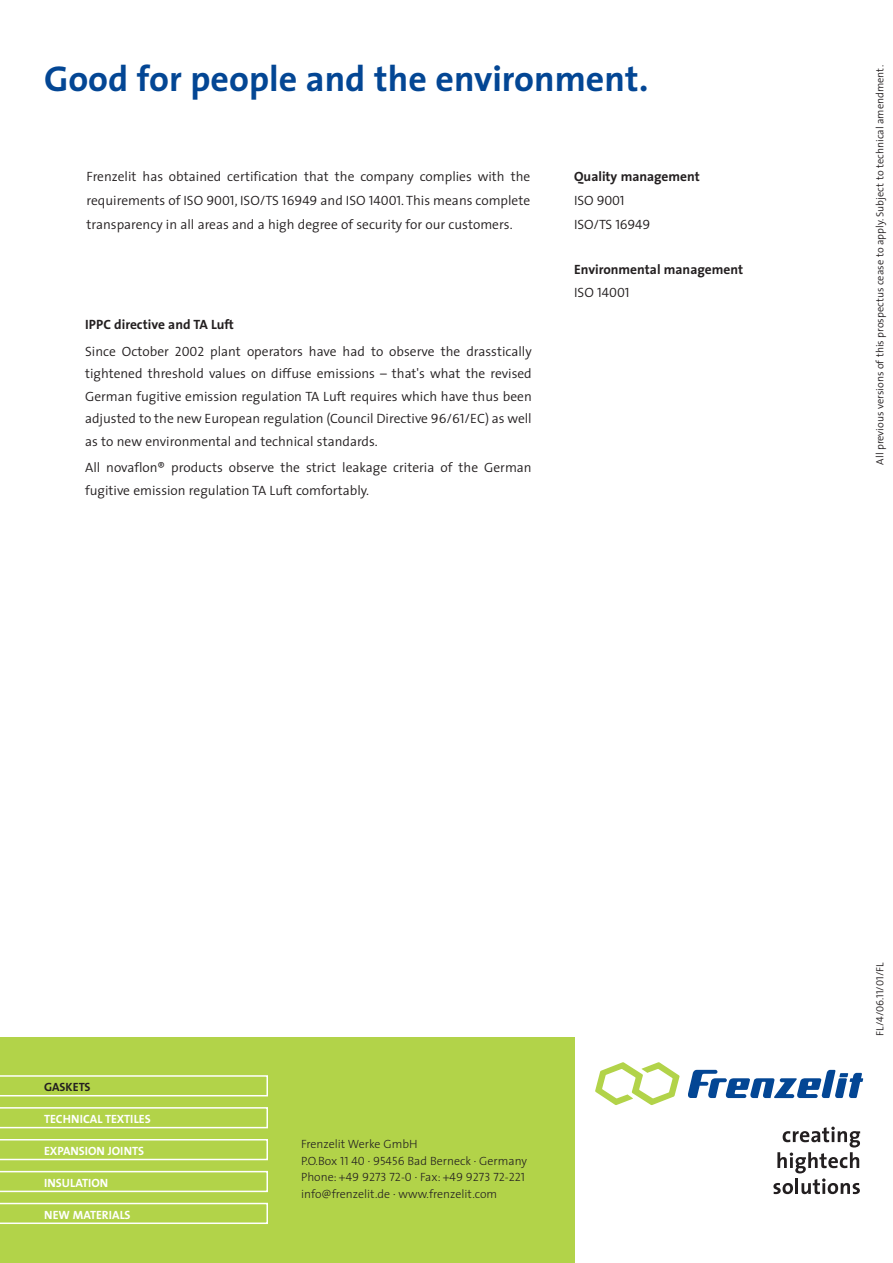
<style>
.page{position:relative;width:893px;height:1263px;background:#fff}
.page>*{position:absolute;margin:0;border:0;box-sizing:border-box;transform-origin:0 0}
.t1{font:700 36px "The Sans";color:#034694}
.t2{font:300 13.5px/22.5px "The Sans";color:#231f20;text-align:justify}
.t3{font:700 13.5px "The Sans";color:#231f20}
.t4{font:13.5px "The Sans Semi Light Caps";color:#231f20}
.t5{font:300 12px/16.5px "The Sans";color:#231f20}
.t6{font:700 12px "The Sans";color:#fff}
.t7{font:12px "The Sans Light Caps";color:#231f20}
.t8{font:700 12px "The Sans";color:#231f20}
.t9{font:300 10.5px "The Sans";color:#231f20}
.t10{font:10.5px "The Sans Semi Light Caps";color:#231f20}
.s1{font-family:"The Sans Semi Light Caps";font-weight:400}
.s2{font-family:"The Sans";font-weight:300}
.s3{font-weight:700}
.s4{font-family:"The Sans Light Caps";font-weight:400}
</style>
<div class="page">
<div style="left:0;top:1037px;width:574px;height:226px;background:#b2d349"></div>
<svg style="left:0;top:1075px;width:268px;height:21px"></svg>
<svg style="left:0;top:1107px;width:268px;height:21px"></svg>
<svg style="left:0;top:1139px;width:268px;height:21px"></svg>
<svg style="left:0;top:1171px;width:268px;height:21px"></svg>
<svg style="left:0;top:1203px;width:268px;height:21px"></svg>
<svg style="left:773px;top:1127px;width:87px;height:67px"></svg>
<svg style="left:595px;top:1062px;width:84px;height:43px"></svg>
<svg style="left:688px;top:1070px;width:175px;height:28px"></svg>
<h1 class="t1" style="left:44px;top:61px;width:605px">Good for people and the environment.</h1>
<p class="t2" style="left:87px;top:166px;width:445px;line-height:24px">Frenzelit has obtained certification that the company complies with the requirements of ISO <span class="s1">9001</span>, ISO/TS <span class="s1">16949</span> and ISO <span class="s1">14001</span>. This means complete transparency in all areas and a high degree of security for our customers.</p>
<p class="t3" style="left:574px;top:170px;width:127px">Quality management</p>
<p class="t4" style="left:574px;top:193px;width:52px"><span class="s2">ISO</span> 9001</p>
<p class="t2" style="left:574px;top:214px;width:78px">ISO/TS <span class="s1">16949</span></p>
<p class="t3" style="left:574px;top:263px;width:170px">Environmental management</p>
<p class="t4" style="left:574px;top:284px;width:57px"><span class="s2">ISO</span> 14001</p>
<p class="t2" style="left:85px;top:311px;width:448px;line-height:26.7px"><span class="s3">IPPC directive and TA Luft<br></span>Since October <span class="s1">2002</span> plant operators have had to observe the drasstically</p>
<p class="t2" style="left:85px;top:363px;width:448px">tightened threshold values on diffuse emissions – that's what the revised German fugitive emission regulation TA Luft requires which have thus been adjusted to the new European regulation (Council Directive <span class="s1">96</span>/<span class="s1">61</span>/EC) as well as to new environmental and technical standards.</p>
<p class="t2" style="left:85px;top:457px;width:448px">All novaflon® products observe the strict leakage criteria of the German fugitive emission regulation TA Luft comfortably.</p>
<p class="t9" style="left:874px;top:465px;width:401px;rotate:-90deg">All previous versions of this prospectus cease to apply. Subject to technical amendment.</p>
<p class="t8" style="left:44px;top:1081px;width:48px">GASKETS</p>
<p class="t6" style="left:44px;top:1113px;width:108px">TECHNICAL TEXTILES</p>
<p class="t6" style="left:44px;top:1145px;width:102px">EXPANSION JOINTS</p>
<p class="t6" style="left:44px;top:1177px;width:66px">INSULATION</p>
<p class="t6" style="left:44px;top:1209px;width:88px">NEW MATERIALS</p>
<p class="t5" style="left:301px;top:1137px;width:227px">Frenzelit Werke GmbH<br>P.O.Box <span class="s4">11 40 · 95456</span> Bad Berneck · Germany</p>
<p class="t7" style="left:301px;top:1170px;width:225px"><span class="s2">Phone:</span> +49 9273 72-0 <span class="s2">· Fax:</span> +49 9273 72-221</p>
<p class="t5" style="left:301px;top:1187px;width:197px">info@frenzelit.de · www.frenzelit.com</p>
<p class="t10" style="left:873px;top:1036px;width:75px;rotate:-90deg"><span class="s2">FL/</span>4/06.11/01<span class="s2">/FL</span></p>
</div>
